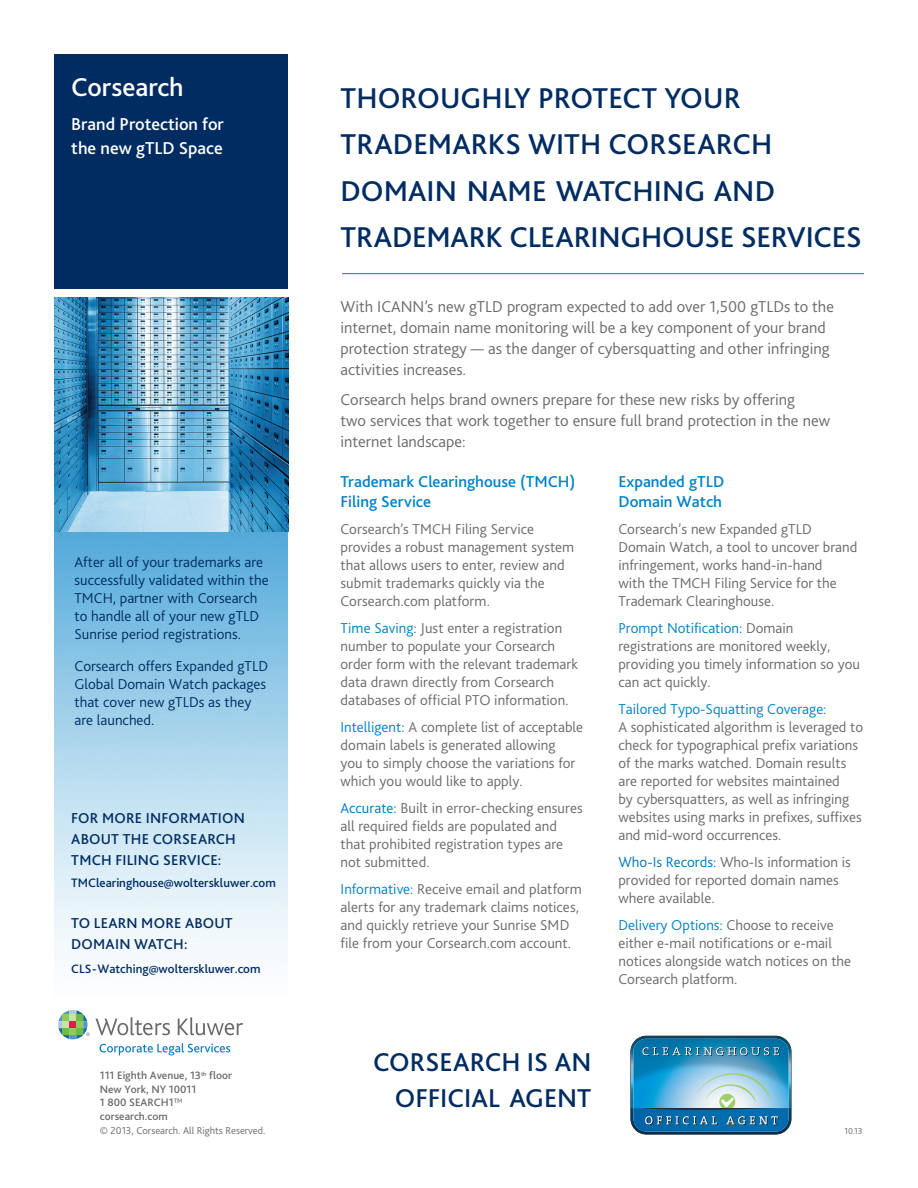
<style>
.page{position:relative;width:918px;height:1188px;background:#fff}
.page>*{position:absolute;margin:0;border:0;box-sizing:border-box;transform-origin:0 0}
.t1{font:500 30px/46.5px "Bliss 2";color:#002c62}
.t2{font:500 27px/36px "Bliss 2";color:#002c62;text-align:right}
.t3{font:500 27px "Bliss 2";color:#fff}
.t4{font:500 18px/24px "Bliss 2";color:#fff}
.t5{font:300 16.5px/21px "Bliss 2";color:#69696c}
.t6{font:500 16.5px/19.8px "Bliss 2";color:#0082c8}
.t7{font:300 15px/18px "Bliss 2";color:#69696c}
.t8{font:300 15px/18px "Bliss 2";color:#002c62}
.t9{font:500 15px/21px "Bliss 2";letter-spacing:.015em;color:#002c62}
.t10{font:300 15px "Bliss 2";color:#0082c8}
.t11{font:500 12.75px "Bliss 2";color:#002c62}
.t12{font:500 11.25px/13.5px "Bliss 2";color:#69696c}
.t13{font:300 10.5px "Bliss 2";color:#69696c}
.t14{font:300 9px "Bliss 2";color:#69696c}
.s1{color:#0082c8}
.s2{color:#0077bd}
.s3{font-weight:300}
</style>
<div class="page">
<div style="left:54px;top:54px;width:234px;height:234px;background:#002c62"></div>
<svg style="left:58px;top:1010px;width:185px;height:45px"></svg>
<img style="left:54px;top:531px;width:234px;height:423px">
<hr style="left:342px;top:273px;width:522px;height:1px;background:#0082c8">
<img style="left:54px;top:297px;width:234px;height:234px">
<img style="left:630px;top:1036px;width:162px;height:99px">
<h2 class="t3" style="left:71px;top:71px;width:114px">Corsearch</h2>
<p class="t4" style="left:71px;top:111px;width:154px">Brand Protection for the new gTLD Space</p>
<p class="t8" style="left:75px;top:553px;width:196px">After all of your trademarks are successfully validated within the<br>TMCH, partner with Corsearch to handle all of your new gTLD<br>Sunrise period registrations.</p>
<p class="t8" style="left:75px;top:656px;width:195px">Corsearch offers Expanded gTLD<br>Global Domain Watch packages that cover new gTLDs as they are launched.</p>
<p class="t9" style="left:71px;top:808px;width:175px">FOR MORE INFORMATION<br>ABOUT THE CORSEARCH<br>TMCH FILING SERVICE:</p>
<p class="t11" style="left:71px;top:875px;width:206px">TMClearinghouse@wolterskluwer.com</p>
<p class="t9" style="left:71px;top:913px;width:163px">TO LEARN MORE ABOUT<br>DOMAIN WATCH:</p>
<p class="t11" style="left:71px;top:960px;width:191px">CLS-Watching@wolterskluwer.com</p>
<h1 class="t1" style="left:340px;top:74px;width:523px">THOROUGHLY PROTECT YOUR<br>TRADEMARKS WITH CORSEARCH<br>DOMAIN NAME WATCHING AND<br>TRADEMARK CLEARINGHOUSE SERVICES</h1>
<p class="t5" style="left:340px;top:296px;width:495px">With ICANN’s new gTLD program expected to add over 1,500 gTLDs to the internet, domain name monitoring will be a key component of your brand protection strategy — as the danger of cybersquatting and other infringing activities increases.</p>
<p class="t5" style="left:340px;top:389px;width:491px">Corsearch helps brand owners prepare for these new risks by offering<br>two services that work together to ensure full brand protection in the new internet landscape:</p>
<p class="t6" style="left:340px;top:471px;width:236px">Trademark Clearinghouse (TMCH)<br>Filing Service</p>
<p class="t7" style="left:340px;top:519px;width:235px">Corsearch’s TMCH Filing Service provides a robust management system that allows users to enter, review and submit trademarks quickly via the Corsearch.com platform.</p>
<p class="t7" style="left:340px;top:618px;width:239px"><span class="s1">Time Saving:</span> Just enter a registration number to populate your Corsearch order form with the relevant trademark data drawn directly from Corsearch databases of official PTO information.</p>
<p class="t7" style="left:340px;top:717px;width:244px"><span class="s1">Intelligent:</span> A complete list of acceptable domain labels is generated allowing<br>you to simply choose the variations for which you would like to apply.</p>
<p class="t7" style="left:341px;top:798px;width:244px"><span class="s2">Accurate:</span> Built in error-checking ensures all required fields are populated and that prohibited registration types are not submitted.</p>
<p class="t7" style="left:341px;top:879px;width:243px"><span class="s1">Informative:</span> Receive email and platform alerts for any trademark claims notices, and quickly retrieve your Sunrise SMD file from your Corsearch.com account.</p>
<p class="t6" style="left:618px;top:471px;width:107px">Expanded gTLD<br>Domain Watch</p>
<p class="t7" style="left:618px;top:519px;width:240px">Corsearch’s new Expanded gTLD Domain Watch, a tool to uncover brand infringement, works hand-in-hand<br>with the TMCH Filing Service for the Trademark Clearinghouse.</p>
<p class="t7" style="left:618px;top:618px;width:243px"><span class="s1">Prompt Notification:</span> Domain registrations are monitored weekly, providing you timely information so you can act quickly.</p>
<p class="t10" style="left:618px;top:699px;width:210px">Tailored Typo-Squatting Coverage:</p>
<p class="t7" style="left:618px;top:717px;width:246px">A sophisticated algorithm is leveraged to check for typographical prefix variations of the marks watched. Domain results are reported for websites maintained<br>by cybersquatters, as well as infringing websites using marks in prefixes, suffixes and mid-word occurrences.</p>
<p class="t7" style="left:618px;top:852px;width:234px"><span class="s2">Who-Is Records:</span> Who-Is information is provided for reported domain names where available.</p>
<p class="t7" style="left:618px;top:915px;width:234px"><span class="s1">Delivery Options:</span> Choose to receive either e-mail notifications or e-mail notices alongside watch notices on the Corsearch platform.</p>
<h2 class="t2" style="left:373px;top:1043px;width:220px">CORSEARCH IS AN<br>OFFICIAL AGENT</h2>
<p class="t12" style="left:100px;top:1069px;width:134px">111 Eighth Avenue, 13<sup>th</sup> floor<br>New York, NY 10011<br>1 800 SEARCH1<span class="s3">™ </span>corsearch.com</p>
<p class="t13" style="left:100px;top:1124px;width:167px">© 2013, Corsearch. All Rights Reserved.</p>
<p class="t14" style="left:845px;top:1125px;width:20px">10.13</p>
</div>
